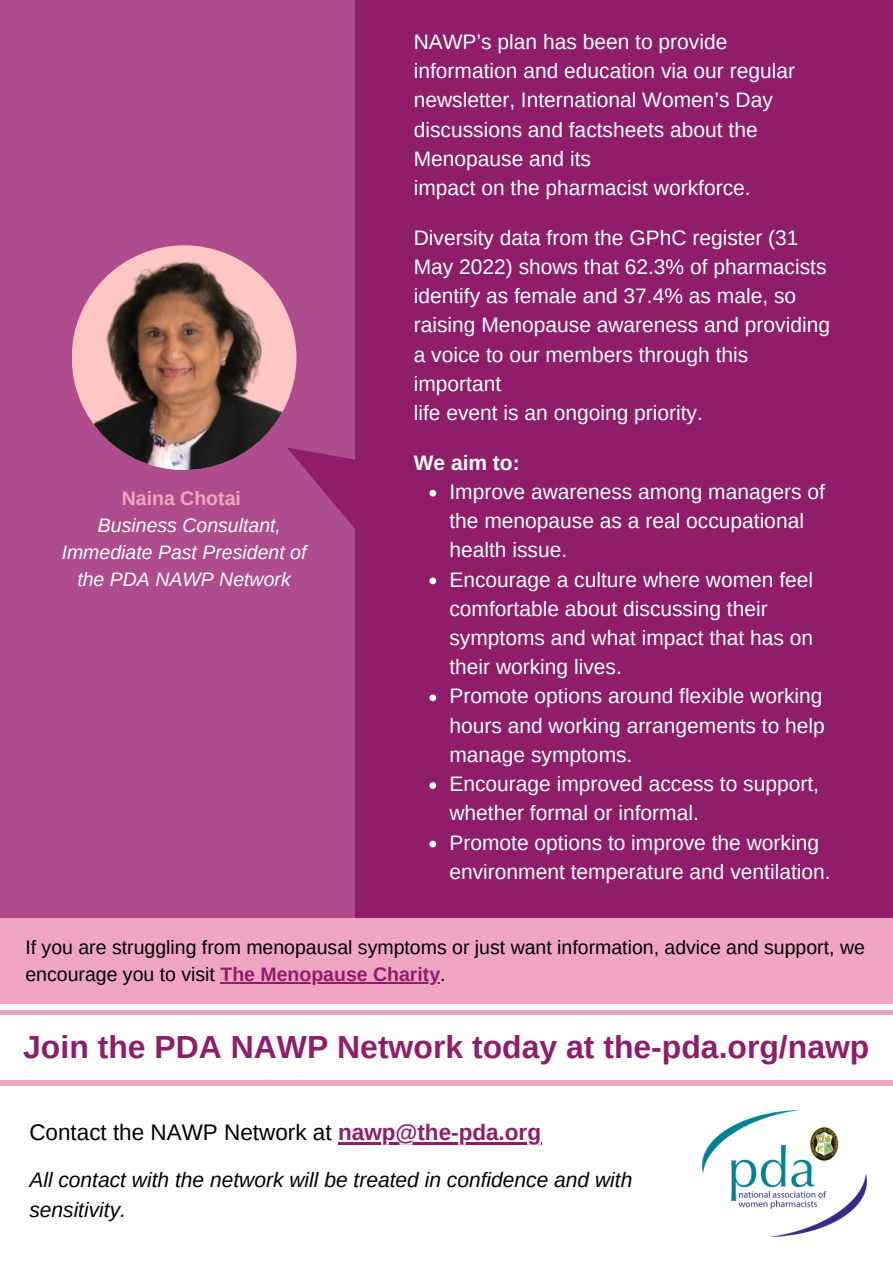
<style>
.page{position:relative;width:893px;height:1264px;background:#fff}
.page>*{position:absolute;margin:0;border:0;box-sizing:border-box;transform-origin:0 0}
.t1{font:700 31.95px "Arimo";color:#8f1d69}
.t2{font:22.5px "Arimo";color:#000}
.t3{font:21px/29.2px "Arimo";color:#fff}
.t4{font:italic 21px/29.2px "Arimo";color:#000}
.t5{font:700 21px "Arimo";color:#fff}
.t6{font:19.5px/27px "Arimo";color:#000}
.t7{font:italic 19.5px/27px "Arimo";color:#fff;text-align:center}
.t8{font:700 19.5px "Arimo";color:#efa5c1}
.s1{font-weight:700;color:#8f1d69}
</style>
<div class="page">
<div style="left:0;top:0;width:368px;height:918px;background:#af4c8e"></div>
<svg style="left:287px;top:447px;width:68px;height:82px"></svg>
<div style="left:355px;top:0;width:537px;height:918px;background:#8f1d69"></div>
<div style="left:0;top:1080px;width:892px;height:6px;background:#efa5c1"></div>
<img style="left:72px;top:245px;width:224px;height:225px;border-radius:50%">
<img style="left:702px;top:1110px;width:164px;height:126px">
<div style="left:0;top:918px;width:892px;height:85px;background:#efa5c1"></div>
<hr style="left:338px;top:1141px;width:203px;height:3px;background:#8f1d69">
<hr style="left:220px;top:982px;width:220px;height:1px;background:#8f1d69">
<svg style="left:429px;top:490px;width:7px;height:6px"></svg>
<svg style="left:429px;top:577px;width:7px;height:7px"></svg>
<svg style="left:429px;top:694px;width:7px;height:7px"></svg>
<svg style="left:429px;top:782px;width:7px;height:7px"></svg>
<svg style="left:429px;top:840px;width:7px;height:7px"></svg>
<p class="t8" style="left:122px;top:487px;width:121px">Naina Chotai</p>
<p class="t7" style="left:62px;top:511px;width:246px">Business Consultant,<br>Immediate Past President of the PDA NAWP Network</p>
<p class="t3" style="left:413px;top:27px;width:383px">NAWP’s plan has been to provide information and education via our regular newsletter, International Women’s Day discussions and factsheets about the Menopause and its</p>
<p class="t3" style="left:413px;top:173px;width:338px">impact on the pharmacist workforce.</p>
<p class="t3" style="left:413px;top:223px;width:414px">Diversity data from the GPhC register (31<br>May 2022) shows that 62.3% of pharmacists</p>
<p class="t3" style="left:413px;top:281px;width:384px">identify as female and 37.4% as male, so</p>
<p class="t3" style="left:413px;top:310px;width:418px">raising Menopause awareness and providing a voice to our members through this important</p>
<p class="t3" style="left:413px;top:398px;width:291px">life event is an ongoing priority.</p>
<p class="t5" style="left:413px;top:450px;width:108px">We aim to:</p>
<p class="t3" style="left:449px;top:477px;width:377px">Improve awareness among managers of the menopause as a real occupational health issue.</p>
<p class="t3" style="left:449px;top:564px;width:365px">Encourage a culture where women feel comfortable about discussing their symptoms and what impact that has on their working lives.</p>
<p class="t3" style="left:449px;top:681px;width:377px;text-align:justify">Promote options around flexible working hours and working arrangements to help manage symptoms.</p>
<p class="t3" style="left:449px;top:769px;width:371px">Encourage improved access to support, whether formal or informal.</p>
<p class="t3" style="left:449px;top:827px;width:383px">Promote options to improve the working environment temperature and ventilation.</p>
<p class="t6" style="left:25px;top:934px;width:841px">If you are struggling from menopausal symptoms or just want information, advice and support, we encourage you to visit <span class="s1">The Menopause Charity</span>.</p>
<p class="t1" style="left:23px;top:1028px;width:847px">Join the PDA NAWP Network today at the-pda.org/nawp</p>
<p class="t2" style="left:29px;top:1119px;width:513px">Contact the NAWP Network at <span class="s1">nawp@the-pda.org</span></p>
<p class="t4" style="left:29px;top:1165px;width:604px">All contact with the network will be treated in confidence and with sensitivity.</p>
</div>
